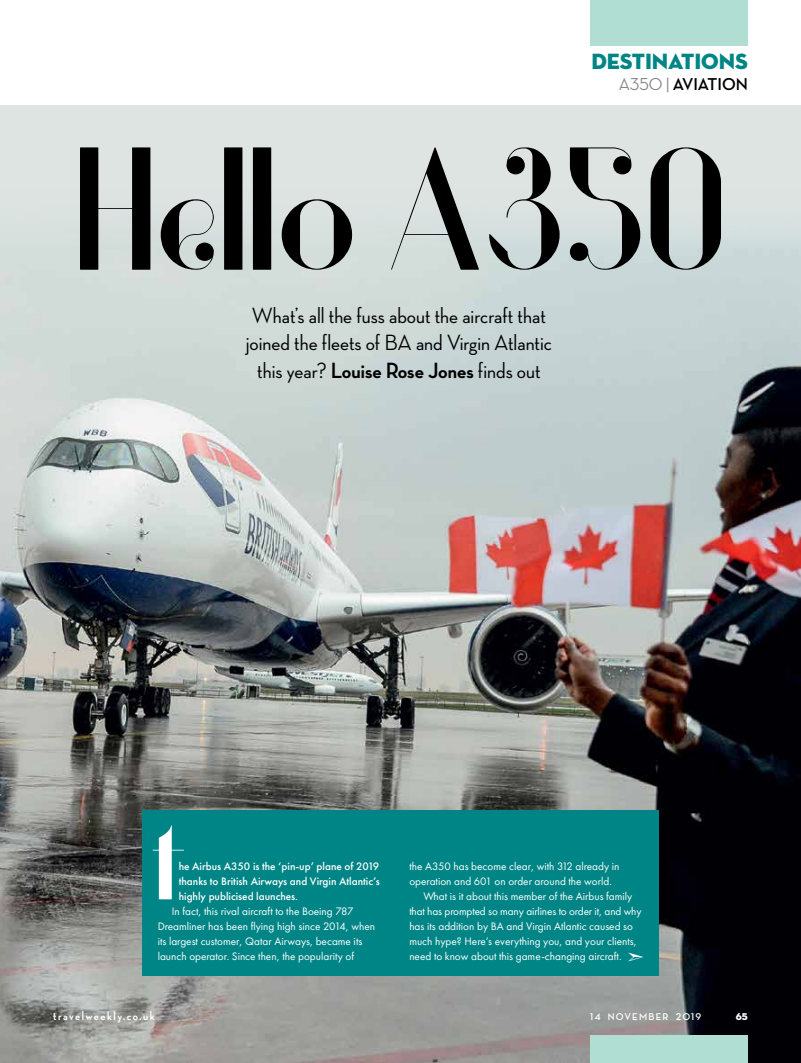
<style>
.page{position:relative;width:801px;height:1063px;background:#fff}
.page>*{position:absolute;margin:0;border:0;box-sizing:border-box;transform-origin:0 0}
.t1{font:700 166.38px "Vanity";color:#000}
.t2{font:700 117.25px "Vanity";color:#fff}
.t3{font:500 22.5px/27.5px "Neutra Disp";color:#000;text-align:center}
.t4{font:22.5px "Neutra Disp Titling";letter-spacing:-.005em;color:#008586}
.t5{font:700 17.5px "Neutra Disp";color:#000}
.t6{font:700 12.5px "Neutra Disp";letter-spacing:.12em;color:#fff}
.t7{font:11.25px/15px "Futura New";color:#fff}
.t8{font:500 11.25px/15px "Futura New";color:#fff;text-align:justify}
.t9{font:700 10px "Neutra Disp";letter-spacing:.12em;color:#fff}
.t10{font:10px "Neutra Disp Titling";color:#fff}
.s1{font-weight:500;color:#808285}
.s2{font-weight:700}
</style>
<div class="page">
<div style="left:0;top:105px;width:801px;height:958px;background:#dee4e2"></div>
<img style="left:0;top:234px;width:801px;height:829px">
<div style="left:590px;top:1035px;width:158px;height:28px;background:#b1ded3"></div>
<div style="left:590px;top:0;width:158px;height:45px;background:#b1ded3"></div>
<div style="left:142px;top:810px;width:517px;height:165px;background:#008586"></div>
<h3 class="t4" style="left:591px;top:47px;width:158px">DESTINATIONS</h3>
<h3 class="t5" style="left:619px;top:74px;width:131px"><span class="s1">A350 |</span> AVIATION</h3>
<h1 class="t1" style="left:75px;top:124px;width:653px">Hello A350</h1>
<h3 class="t3" style="left:246px;top:302px;width:308px">What’s all the fuss about the aircraft that joined the fleets of BA and Virgin Atlantic this year? <span class="s2">Louise Rose Jones</span> finds out</h3>
<h2 class="t2" style="left:149px;top:796px;width:40px">t</h2>
<p class="t8" style="left:179px;top:859px;width:202px">he Airbus A350 is the ‘pin-up’ plane of 2019 thanks to British Airways and Virgin Atlantic’s highly publicised launches.</p>
<p class="t7" style="left:158px;top:904px;width:219px;text-indent:14px">In fact, this rival aircraft to the Boeing 787<br>Dreamliner has been flying high since 2014, when its largest customer, Qatar Airways, became its launch operator. Since then, the popularity of</p>
<p class="t6" style="left:53px;top:1009px;width:103px">travelweekly.co.uk</p>
<p class="t7" style="left:409px;top:859px;width:212px">the A350 has become clear, with 312 already in</p>
<p class="t7" style="left:409px;top:874px;width:204px">operation and 601 on order around the world.</p>
<p class="t7" style="left:423px;top:889px;width:210px">What is it about this member of the Airbus family</p>
<p class="t7" style="left:409px;top:904px;width:234px">that has prompted so many airlines to order it, and why</p>
<p class="t7" style="left:409px;top:919px;width:225px">has its addition by BA and Virgin Atlantic caused so</p>
<p class="t7" style="left:409px;top:934px;width:229px">much hype? Here’s everything you, and your clients,</p>
<p class="t7" style="left:409px;top:949px;width:214px">need to know about this game‑changing aircraft.</p>
<p class="t9" style="left:590px;top:1011px;width:113px">14 NOVEMBER 2019</p>
<p class="t10" style="left:736px;top:1010px;width:14px">65</p>
</div>
